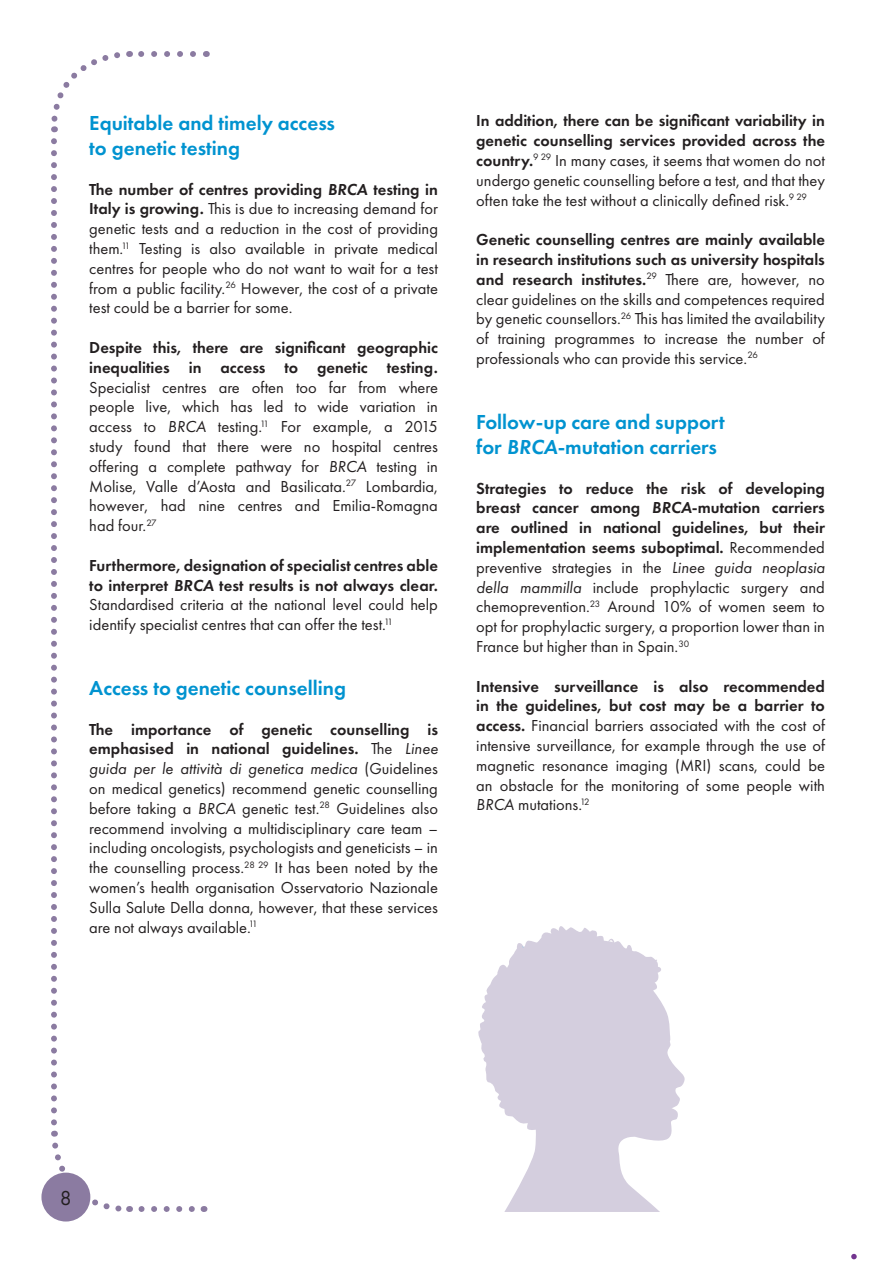
<style>
.page{position:relative;width:893px;height:1263px;background:#fff}
.page>*{position:absolute;margin:0;border:0;box-sizing:border-box;transform-origin:0 0}
.Third_Subhead{font:600 21px/25.2px "Futura PT";color:#0093d0}
.t1{font:21px "Futura PT";color:#231f20}
.Body_Copy{font:16.5px/19.8px "Futura PT";color:#231f20;text-align:justify}
.s1{font-weight:600}
.s2{font-weight:600;font-style:italic}
.s3{font-style:italic}
</style>
<div class="page">
<svg style="left:141px;top:1206px;width:54px;height:6px"></svg>
<svg style="left:51px;top:51px;width:142px;height:81px"></svg>
<svg style="left:48px;top:141px;width:82px;height:1074px"></svg>
<div style="left:41px;top:1172px;width:49px;height:49px;background:#8b7ba1;border-radius:50%"></div>
<svg style="left:851px;top:1253px;width:6px;height:7px"></svg>
<svg style="left:478px;top:926px;width:207px;height:286px;fill:#d4cede"></svg>
<p class="Third_Subhead" style="left:89px;top:110px;width:247px">Equitable and timely access to genetic testing</p>
<p class="Body_Copy" style="left:89px;top:179px;width:350px"><span class="s1">The number of centres providing</span> <span class="s2">BRCA</span> <span class="s1">testing in Italy is growing.</span> This is due to increasing demand for genetic tests and a reduction in the cost of providing them.<sup>11</sup> Testing is also available in private medical centres for people who do not want to wait for a test from a public facility.<sup>26</sup> However, the cost of a private test could be a barrier for some.</p>
<p class="Body_Copy" style="left:89px;top:337px;width:350px"><span class="s1">Despite this, there are significant geographic inequalities in access to genetic testing.<br></span>Specialist centres are often too far from where people live, which has led to wide variation in access to <span class="s3">BRCA</span> testing.<sup>11</sup> For example, a 2015 study found that there were no hospital centres offering a complete pathway for <span class="s3">BRCA</span> testing in Molise, Valle d’Aosta and Basilicata.<sup>27</sup> Lombardia, however, had nine centres and Emilia-Romagna had four.<sup>27</sup></p>
<p class="Body_Copy" style="left:89px;top:555px;width:350px"><span class="s1">Furthermore, designation of specialist centres able to interpret</span> <span class="s2">BRCA</span> <span class="s1">test results is not always clear.<br></span>Standardised criteria at the national level could help identify specialist centres that can offer the test.<sup>11</sup></p>
<p class="Third_Subhead" style="left:89px;top:675px;width:258px">Access to genetic counselling</p>
<p class="Body_Copy" style="left:89px;top:719px;width:350px"><span class="s1">The importance of genetic counselling is emphasised in national guidelines.</span> The <span class="s3">Linee guida per le attività di genetica medica</span> (Guidelines on medical genetics) recommend genetic counselling before taking a <span class="s3">BRCA</span> genetic test.<sup>28</sup> Guidelines also recommend involving a multidisciplinary care team – including oncologists, psychologists and geneticists – in the counselling process.<sup>28</sup> <sup>29</sup> It has been noted by the women’s health organisation Osservatorio Nazionale Sulla Salute Della donna, however, that these services are not always available.<sup>11</sup></p>
<p class="Body_Copy" style="left:476px;top:111px;width:350px"><span class="s1">In addition, there can be significant variability in genetic counselling services provided across the country.</span><sup>9</sup> <sup>29</sup> In many cases, it seems that women do not undergo genetic counselling before a test, and that they often take the test without a clinically defined risk.<sup>9</sup> <sup>29</sup></p>
<p class="Body_Copy" style="left:476px;top:230px;width:350px"><span class="s1">Genetic counselling centres are mainly available in research institutions such as university hospitals and research institutes.</span><sup>29</sup> There are, however, no clear guidelines on the skills and competences required by genetic counsellors.<sup>26</sup> This has limited the availability of training programmes to increase the number of professionals who can provide this service.<sup>26</sup></p>
<p class="Third_Subhead" style="left:476px;top:409px;width:250px">Follow-up care and support for <span class="s3">BRCA</span>‑mutation carriers</p>
<p class="Body_Copy" style="left:476px;top:478px;width:350px"><span class="s1">Strategies to reduce the risk of developing breast cancer among</span> <span class="s2">BRCA</span><span class="s1">-mutation carriers are outlined in national guidelines, but their implementation seems suboptimal.</span> Recommended preventive strategies in the <span class="s3">Linee guida neoplasia della mammilla</span> include prophylactic surgery and chemoprevention.<sup>23</sup> Around 10% of women seem to opt for prophylactic surgery, a proportion lower than in France but higher than in Spain.<sup>30</sup></p>
<p class="Body_Copy" style="left:476px;top:676px;width:350px"><span class="s1">Intensive surveillance is also recommended in the guidelines, but cost may be a barrier to access.</span> Financial barriers associated with the cost of intensive surveillance, for example through the use of magnetic resonance imaging (MRI) scans, could be an obstacle for the monitoring of some people with <span class="s3">BRCA</span> mutations.<sup>12</sup></p>
<p class="t1" style="left:60px;top:1185px;width:13px">8</p>
</div>
